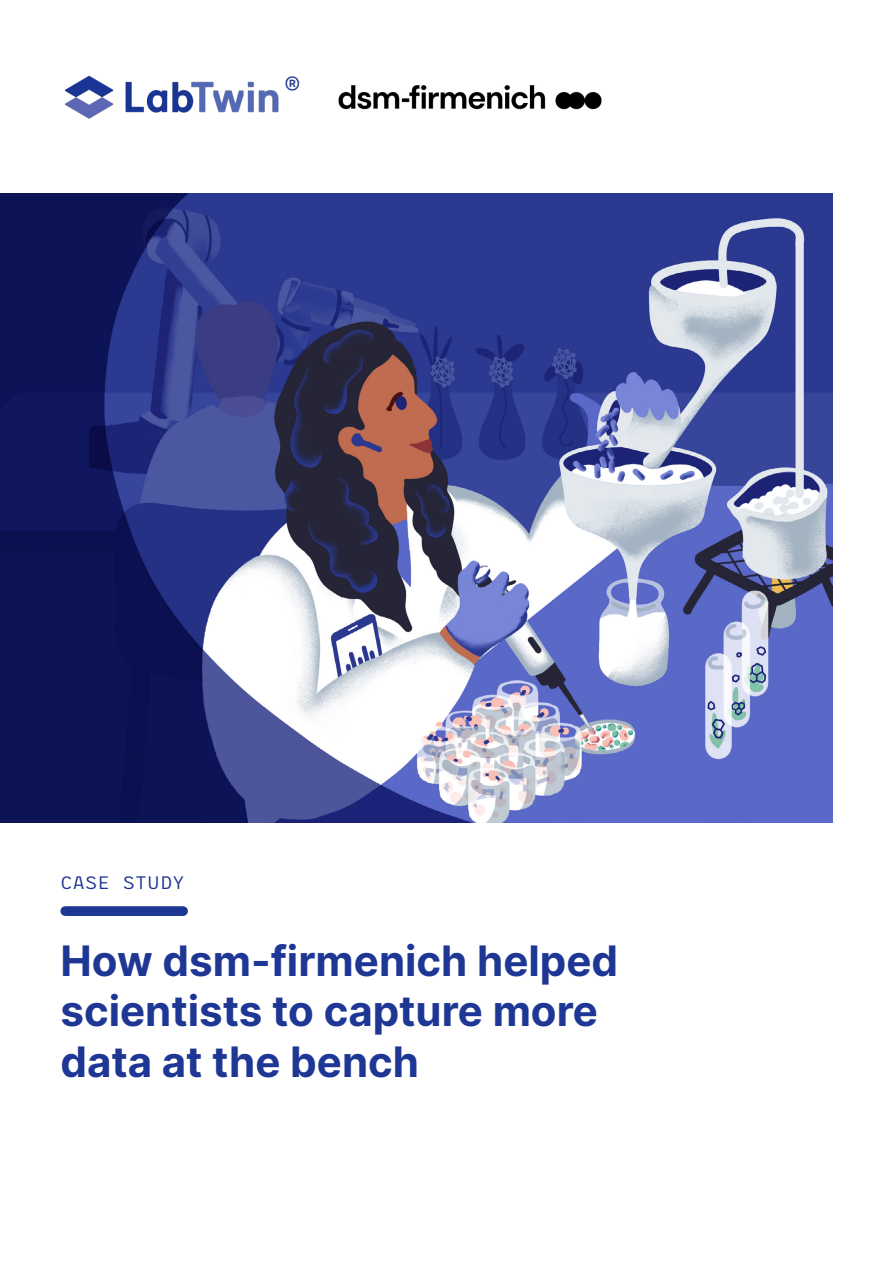
<style>
.page{position:relative;width:893px;height:1263px;background:#fff}
.page>*{position:absolute;margin:0;border:0;box-sizing:border-box;transform-origin:0 0}
.t1{font:700 42px/50.4px "Inter";color:#1e3694}
.t2{font:36px "Source Sans Pro";color:#1e3694}
.t3{font:18px "League Mono";letter-spacing:.025em;color:#1e3694}
</style>
<div class="page">
<img style="left:0;top:193px;width:832px;height:630px">
<img style="left:64px;top:75px;width:215px;height:44px">
<img style="left:338px;top:85px;width:264px;height:25px">
<div style="left:65px;top:906px;width:118px;height:10px;background:#1e3694"></div>
<p class="t2" style="left:285px;top:66px;width:17px">®</p>
<p class="t3" style="left:60px;top:868px;width:126px">CASE STUDY</p>
<p class="t1" style="left:60px;top:934px;width:559px">How dsm-firmenich helped scientists to capture more data at the bench</p>
</div>
